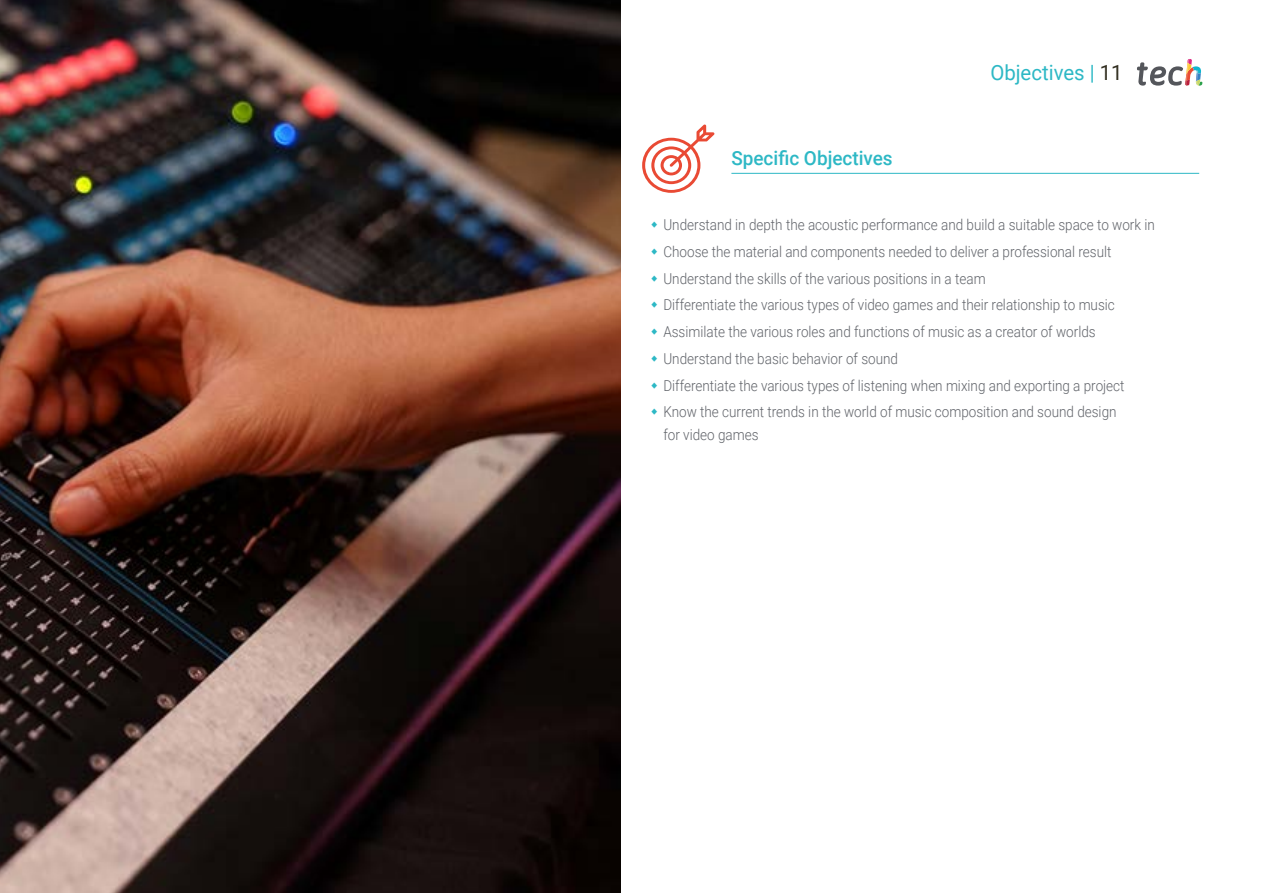
<style>
.page{position:relative;width:1263px;height:893px;background:#fff}
.page>*{position:absolute;margin:0;border:0;box-sizing:border-box;transform-origin:0 0}
.t1{font:21px "Roboto";color:#2db8c5}
.t2{font:500 19.5px "Roboto";color:#2db8c5}
.t3{font:300 15px/26.7px "Roboto";color:#61646a;scale:.9 1}
.s1{color:#312e20}
</style>
<div class="page">
<hr style="left:731px;top:173px;width:468px;height:1px;background:#2db8c5">
<svg style="left:642px;top:124px;width:72px;height:69px"></svg>
<img style="left:0;top:0;width:621px;height:893px">
<svg style="left:1137px;top:59px;width:65px;height:27px"></svg>
<h2 class="t2" style="left:731px;top:144px;width:163px">Specific Objectives</h2>
<h1 class="t1" style="left:990px;top:57px;width:134px">Objectives | <span class="s1">11</span></h1>
<p class="t3" style="left:663px;top:211px;width:548px">Understand in depth the acoustic performance and build a suitable space to work in Choose the material and components needed to deliver a professional result Understand the skills of the various positions in a team<br>Differentiate the various types of video games and their relationship to music Assimilate the various roles and functions of music as a creator of worlds Understand the basic behavior of sound<br>Differentiate the various types of listening when mixing and exporting a project Know the current trends in the world of music composition and sound design</p>
<p class="t3" style="left:663px;top:421px;width:107px">for video games</p>
</div>
